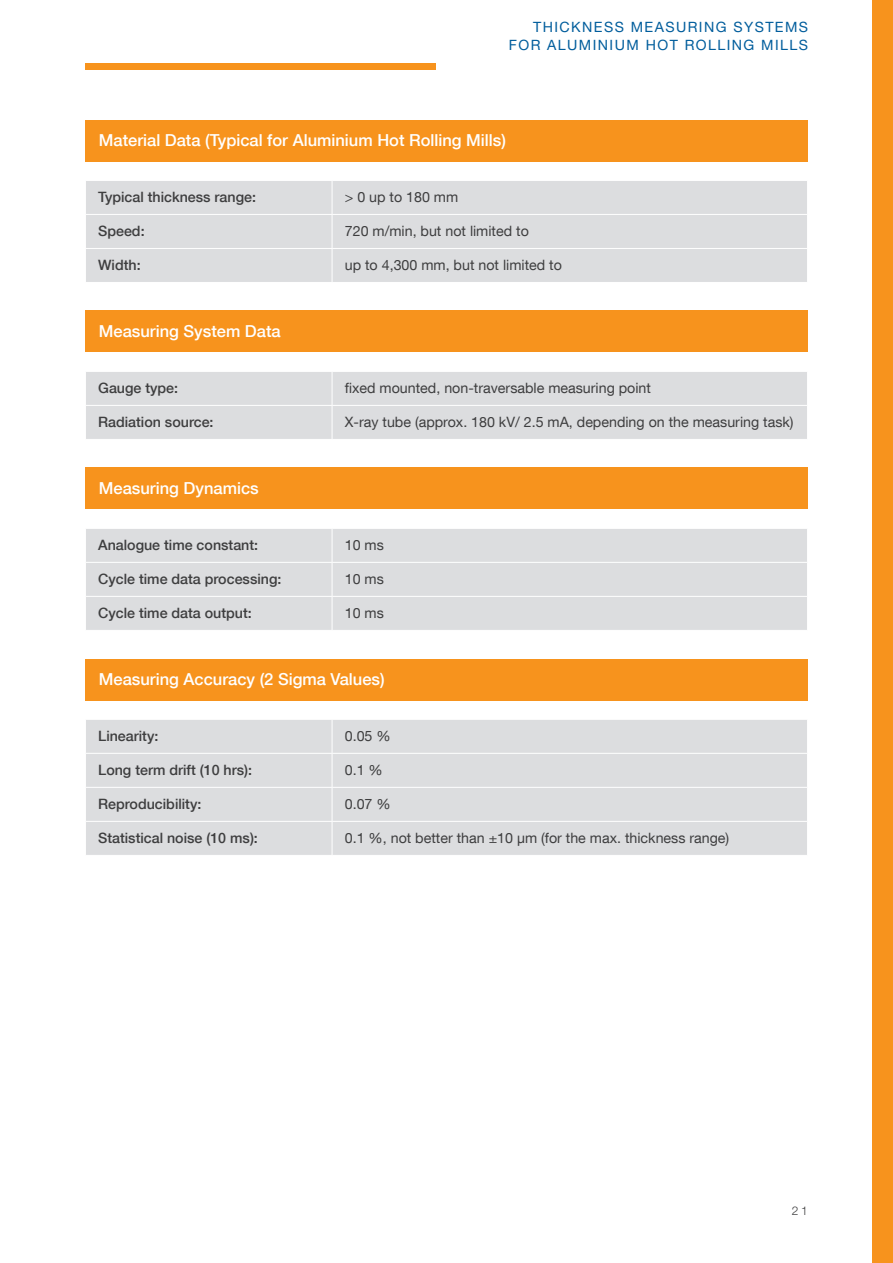
<style>
.page{position:relative;width:893px;height:1263px;background:#fff}
.page>*{position:absolute;margin:0;border:0;box-sizing:border-box;transform-origin:0 0}
.t1{font:500 16.5px "Helvetica Neue LT Com";color:#fff}
.t2{font:14.25px "Helvetica Neue LT Com";color:#3e3e3f}
.t3{font:500 14.25px "Helvetica Neue LT Com";color:#3e3e3f}
.t4{font:14.25px/18px "Helvetica Neue LT Pro";letter-spacing:.1em;color:#005d9c;text-align:right}
.t5{font:300 12px "Helvetica Neue LT Pro";color:#3e3e3f}
</style>
<div class="page">
<div style="left:85px;top:64px;width:351px;height:6px;background:#f7931d"></div>
<div style="left:872px;top:0;width:21px;height:1263px;background:#f7931d"></div>
<div style="left:86px;top:181px;width:721px;height:101px;background:#dcdddf"></div>
<hr style="left:332px;top:181px;width:1px;height:33px;background:#fff">
<hr style="left:85px;top:214px;width:247px;height:1px;background:#fff">
<hr style="left:332px;top:214px;width:476px;height:1px;background:#fff">
<hr style="left:332px;top:215px;width:1px;height:33px;background:#fff">
<hr style="left:85px;top:248px;width:247px;height:1px;background:#fff">
<hr style="left:332px;top:248px;width:476px;height:1px;background:#fff">
<hr style="left:332px;top:249px;width:1px;height:33px;background:#fff">
<div style="left:86px;top:372px;width:721px;height:67px;background:#dcdddf"></div>
<hr style="left:332px;top:372px;width:1px;height:33px;background:#fff">
<hr style="left:85px;top:405px;width:247px;height:1px;background:#fff">
<hr style="left:332px;top:405px;width:476px;height:1px;background:#fff">
<hr style="left:332px;top:406px;width:1px;height:33px;background:#fff">
<div style="left:86px;top:529px;width:721px;height:101px;background:#dcdddf"></div>
<hr style="left:332px;top:529px;width:1px;height:33px;background:#fff">
<hr style="left:85px;top:562px;width:247px;height:1px;background:#fff">
<hr style="left:332px;top:562px;width:476px;height:1px;background:#fff">
<hr style="left:332px;top:563px;width:1px;height:33px;background:#fff">
<hr style="left:85px;top:596px;width:247px;height:1px;background:#fff">
<hr style="left:332px;top:596px;width:476px;height:1px;background:#fff">
<hr style="left:332px;top:597px;width:1px;height:33px;background:#fff">
<div style="left:86px;top:720px;width:721px;height:135px;background:#dcdddf"></div>
<hr style="left:332px;top:720px;width:1px;height:33px;background:#fff">
<hr style="left:85px;top:753px;width:247px;height:1px;background:#fff">
<hr style="left:332px;top:753px;width:476px;height:1px;background:#fff">
<hr style="left:332px;top:754px;width:1px;height:33px;background:#fff">
<hr style="left:85px;top:787px;width:247px;height:1px;background:#fff">
<hr style="left:332px;top:787px;width:476px;height:1px;background:#fff">
<hr style="left:332px;top:788px;width:1px;height:33px;background:#fff">
<hr style="left:85px;top:821px;width:247px;height:1px;background:#fff">
<hr style="left:332px;top:821px;width:476px;height:1px;background:#fff">
<hr style="left:332px;top:822px;width:1px;height:33px;background:#fff">
<div style="left:85px;top:120px;width:723px;height:41px;background:#f7931d"></div>
<div style="left:85px;top:311px;width:723px;height:41px;background:#f7931d"></div>
<div style="left:85px;top:468px;width:723px;height:41px;background:#f7931d"></div>
<div style="left:85px;top:659px;width:723px;height:41px;background:#f7931d"></div>
<p class="t4" style="left:509px;top:18px;width:301px">THICKNESS MEASURING SYSTEMS<br>FOR ALUMINIUM HOT ROLLING MILLS</p>
<p class="t1" style="left:99px;top:130px;width:409px">Material Data (Typical for Aluminium Hot Rolling Mills)</p>
<p class="t3" style="left:98px;top:188px;width:159px">Typical thickness range:</p>
<p class="t2" style="left:345px;top:188px;width:115px">&gt; 0 up to 180 mm</p>
<p class="t3" style="left:98px;top:222px;width:48px">Speed:</p>
<p class="t2" style="left:345px;top:222px;width:186px">720 m/min, but not limited to</p>
<p class="t3" style="left:98px;top:256px;width:44px">Width:</p>
<p class="t2" style="left:345px;top:256px;width:219px">up to 4,300 mm, but not limited to</p>
<p class="t1" style="left:99px;top:321px;width:183px">Measuring System Data</p>
<p class="t3" style="left:98px;top:379px;width:81px">Gauge type:</p>
<p class="t2" style="left:345px;top:379px;width:308px">fixed mounted, non-traversable measuring point</p>
<p class="t3" style="left:98px;top:413px;width:117px">Radiation source:</p>
<p class="t2" style="left:345px;top:413px;width:450px">X-ray tube (approx. 180 kV/ 2.5 mA, depending on the measuring task)</p>
<p class="t1" style="left:99px;top:478px;width:161px">Measuring Dynamics</p>
<p class="t3" style="left:98px;top:536px;width:161px">Analogue time constant:</p>
<p class="t2" style="left:345px;top:536px;width:41px">10 ms</p>
<p class="t3" style="left:98px;top:570px;width:185px">Cycle time data processing:</p>
<p class="t2" style="left:345px;top:570px;width:41px">10 ms</p>
<p class="t3" style="left:98px;top:604px;width:155px">Cycle time data output:</p>
<p class="t2" style="left:345px;top:604px;width:41px">10 ms</p>
<p class="t1" style="left:99px;top:669px;width:287px">Measuring Accuracy (2 Sigma Values)</p>
<p class="t3" style="left:98px;top:727px;width:62px">Linearity:</p>
<p class="t2" style="left:345px;top:727px;width:47px">0.05 %</p>
<p class="t3" style="left:98px;top:761px;width:155px">Long term drift (10 hrs):</p>
<p class="t2" style="left:345px;top:761px;width:40px">0.1 %</p>
<p class="t3" style="left:98px;top:795px;width:105px">Reproducibility:</p>
<p class="t2" style="left:345px;top:795px;width:47px">0.07 %</p>
<p class="t3" style="left:98px;top:829px;width:161px">Statistical noise (10 ms):</p>
<p class="t2" style="left:345px;top:829px;width:386px">0.1 %, not better than ±10 µm (for the max. thickness range)</p>
<p class="t5" style="left:792px;top:1203px;width:17px">21</p>
</div>
